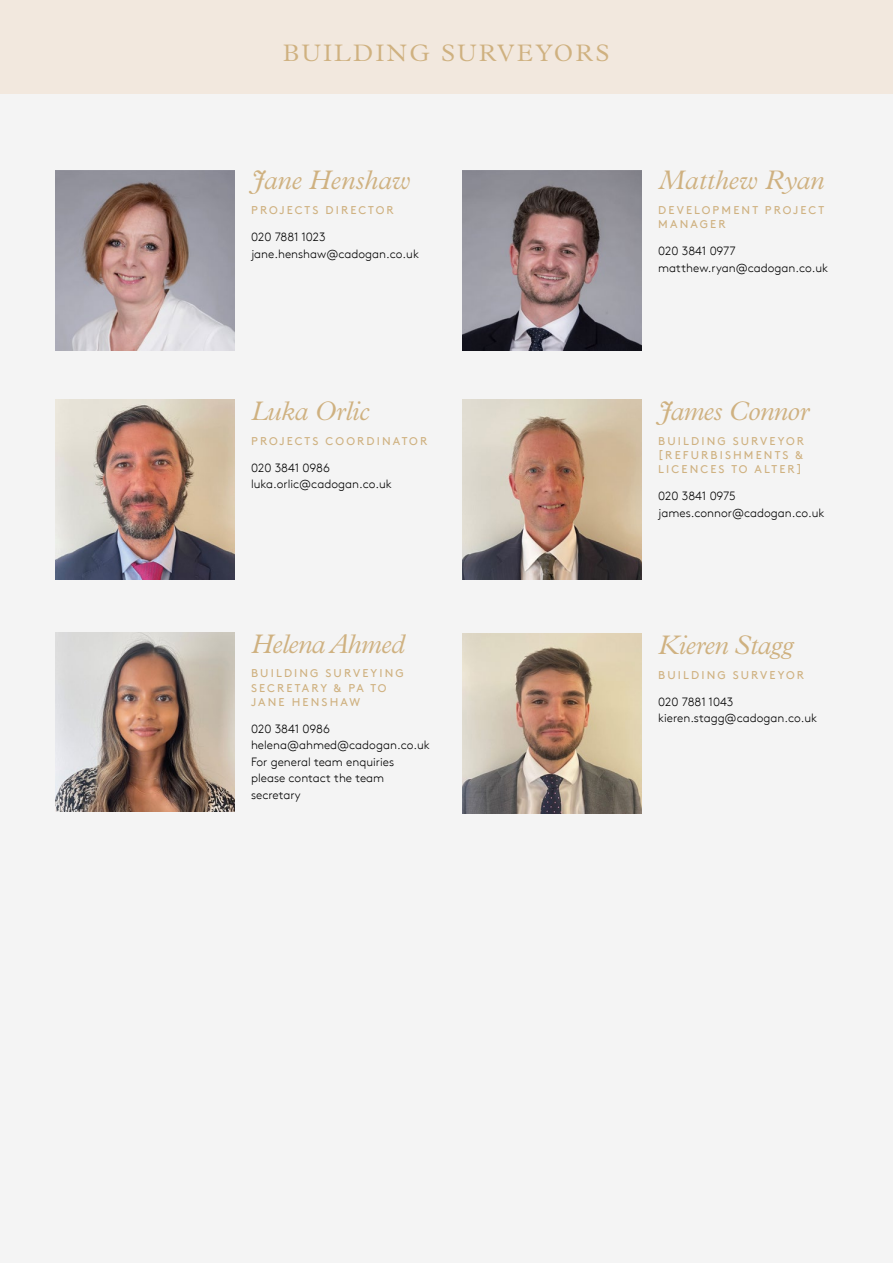
<style>
.page{position:relative;width:893px;height:1263px;background:#f4f4f4}
.page>*{position:absolute;margin:0;border:0;box-sizing:border-box;transform-origin:0 0}
.t1{font:italic 300 27px "Plantin MT Std";letter-spacing:-.02em;color:#cfb180}
.t2{font:italic 300 27px "Plantin MT Std";color:#cfb180}
.t3{font:300 24px "Plantin MT Std";letter-spacing:.1em;color:#cfb180}
.t4{font:300 12px/16.5px "Brown TT";color:#000}
.t5{font:11.25px/14.2px "Brown TT";letter-spacing:.19em;color:#cfb180}
</style>
<div class="page">
<img style="left:55px;top:171px;width:180px;height:179px">
<img style="left:462px;top:171px;width:180px;height:179px">
<div style="left:0;top:0;width:893px;height:94px;background:#f2e8de"></div>
<img style="left:462px;top:400px;width:180px;height:179px">
<img style="left:55px;top:400px;width:180px;height:179px">
<img style="left:55px;top:632px;width:180px;height:180px">
<img style="left:462px;top:634px;width:180px;height:179px">
<h2 class="t3" style="left:283px;top:39px;width:328px">BUILDING SURVEYORS</h2>
<h1 class="t2" style="left:251px;top:165px;width:161px">Jane Henshaw</h1>
<p class="t5" style="left:251px;top:203px;width:144px">PROJECTS DIRECTOR</p>
<p class="t4" style="left:251px;top:229px;width:169px">020 7881 1023 jane.henshaw@cadogan.co.uk</p>
<h1 class="t2" style="left:658px;top:165px;width:168px">Matthew Ryan</h1>
<p class="t5" style="left:658px;top:203px;width:167px">DEVELOPMENT PROJECT<br>MANAGER</p>
<p class="t4" style="left:658px;top:243px;width:172px">020 3841 0977 matthew.ryan@cadogan.co.uk</p>
<h1 class="t1" style="left:251px;top:396px;width:120px">Luka Orlic</h1>
<p class="t5" style="left:251px;top:434px;width:178px">PROJECTS COORDINATOR</p>
<p class="t4" style="left:251px;top:459px;width:142px">020 3841 0986 luka.orlic@cadogan.co.uk</p>
<h1 class="t1" style="left:251px;top:628px;width:155px">Helena Ahmed</h1>
<p class="t5" style="left:251px;top:666px;width:154px">BUILDING SURVEYING<br>SECRETARY &amp; PA TO<br>JANE HENSHAW</p>
<p class="t4" style="left:251px;top:721px;width:180px">020 3841 0986 helena@ahmed@cadogan.co.uk<br>For general team enquiries please contact the team secretary</p>
<h1 class="t1" style="left:658px;top:396px;width:152px">James Connor</h1>
<p class="t5" style="left:658px;top:434px;width:147px;text-align:justify">BUILDING SURVEYOR [REFURBISHMENTS &amp; LICENCES TO ALTER]</p>
<p class="t4" style="left:658px;top:488px;width:168px">020 3841 0975 james.connor@cadogan.co.uk</p>
<h1 class="t1" style="left:658px;top:630px;width:137px">Kieren Stagg</h1>
<p class="t5" style="left:658px;top:668px;width:147px">BUILDING SURVEYOR</p>
<p class="t4" style="left:658px;top:693px;width:161px">020 7881 1043 kieren.stagg@cadogan.co.uk</p>
</div>
